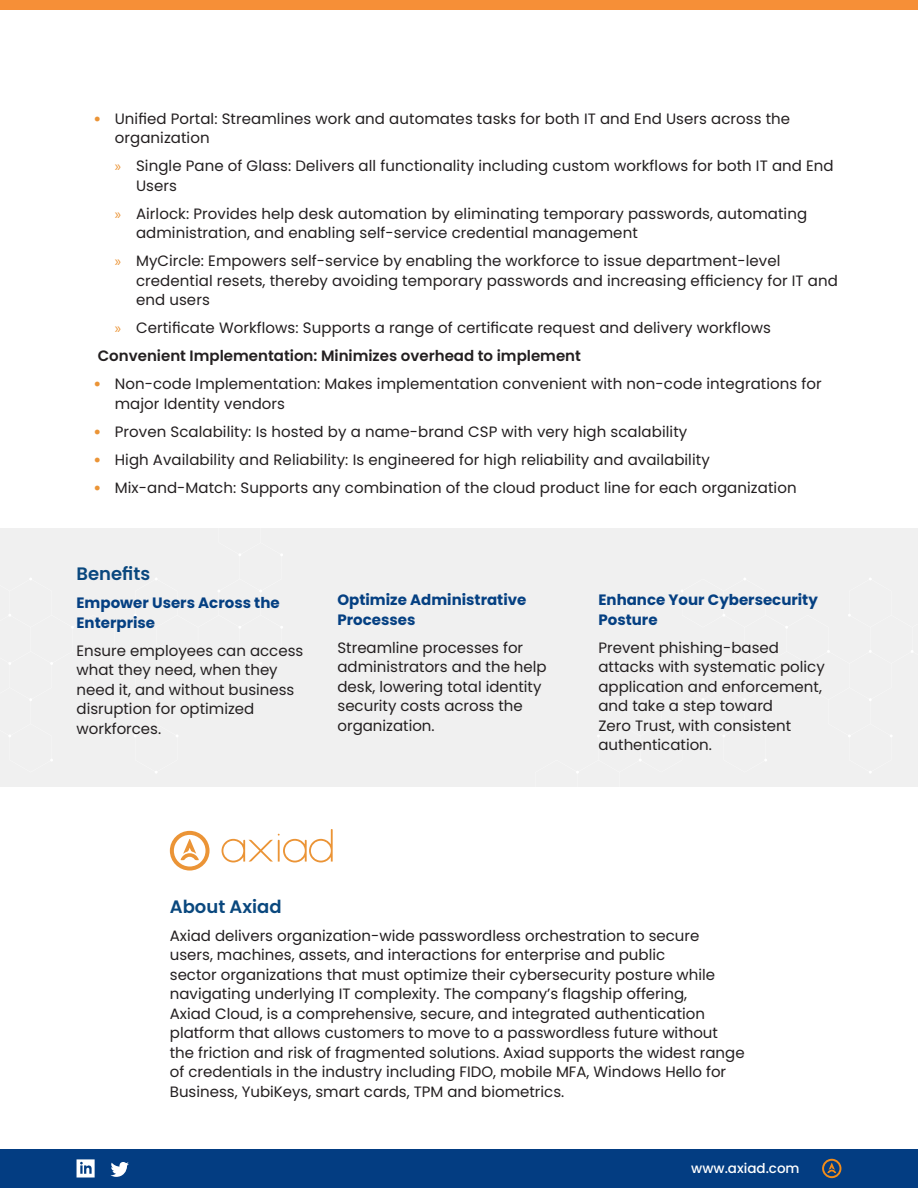
<style>
.page{position:relative;width:918px;height:1188px;background:#fff}
.page>*{position:absolute;margin:0;border:0;box-sizing:border-box;transform-origin:0 0}
.t1{font:600 18px "Poppins";color:#0a487e}
.t2{font:15px/19.5px "Poppins";color:#231f20}
.t3{font:700 15px/19.5px "Poppins";color:#054082}
.t4{font:500 13.5px "Poppins";color:#fff}
.s1{font-weight:800;color:#eb9436}
.s2{font-family:"Myriad Pro";color:#eb9436}
.s3{font-weight:600}
</style>
<div class="page">
<div style="left:0;top:1149px;width:918px;height:39px;background:#033d82"></div>
<svg style="left:110px;top:1162px;width:19px;height:15px"></svg>
<svg style="left:77px;top:1159px;width:18px;height:19px"></svg>
<svg style="left:822px;top:1159px;width:19px;height:19px"></svg>
<div style="left:0;top:528px;width:918px;height:259px;background:#f0f0f0"></div>
<div style="left:0;top:0;width:918px;height:10px;background:#f68f37"></div>
<svg style="left:170px;top:831px;width:40px;height:40px"></svg>
<svg style="left:221px;top:829px;width:112px;height:33px"></svg>
<p class="t2" style="left:115px;top:109px;width:677px;text-indent:-21px"><span class="s1">•</span> Unified Portal: Streamlines work and automates tasks for both IT and End Users across the organization</p>
<p class="t2" style="left:136px;top:156px;width:699px;text-indent:-21px"><span class="s2">»</span> Single Pane of Glass: Delivers all functionality including custom workflows for both IT and End<br>Users</p>
<p class="t2" style="left:136px;top:204px;width:673px;text-indent:-21px"><span class="s2">»</span> Airlock: Provides help desk automation by eliminating temporary passwords, automating administration, and enabling self-service credential management</p>
<p class="t2" style="left:136px;top:251px;width:703px;text-indent:-21px"><span class="s2">»</span> MyCircle: Empowers self-service by enabling the workforce to issue department-level credential resets, thereby avoiding temporary passwords and increasing efficiency for IT and end users</p>
<p class="t2" style="left:98px;top:314px;width:675px;line-height:28px;text-indent:17px"><span class="s2">»</span> Certificate Workflows: Supports a range of certificate request and delivery workflows<br><span class="s3">Convenient Implementation: Minimizes overhead to implement</span></p>
<p class="t2" style="left:115px;top:374px;width:709px;text-indent:-21px"><span class="s1">•</span> Non-code Implementation: Makes implementation convenient with non-code integrations for major Identity vendors</p>
<p class="t2" style="left:94px;top:422px;width:595px"><span class="s1">•</span> Proven Scalability: Is hosted by a name-brand CSP with very high scalability</p>
<p class="t2" style="left:94px;top:450px;width:618px"><span class="s1">•</span> High Availability and Reliability: Is engineered for high reliability and availability</p>
<p class="t2" style="left:94px;top:478px;width:705px"><span class="s1">•</span> Mix-and-Match: Supports any combination of the cloud product line for each organization</p>
<p class="t1" style="left:77px;top:563px;width:75px">Benefits</p>
<p class="t3" style="left:77px;top:593px;width:205px">Empower Users Across the<br>Enterprise</p>
<p class="t2" style="left:77px;top:641px;width:228px">Ensure employees can access what they need, when they need it, and without business disruption for optimized workforces.</p>
<p class="t3" style="left:338px;top:590px;width:190px">Optimize Administrative<br>Processes</p>
<p class="t2" style="left:338px;top:638px;width:211px">Streamline processes for administrators and the help desk, lowering total identity security costs across the organization.</p>
<p class="t3" style="left:598px;top:590px;width:221px">Enhance Your Cybersecurity<br>Posture</p>
<p class="t2" style="left:598px;top:638px;width:228px">Prevent phishing-based attacks with systematic policy application and enforcement, and take a step toward<br>Zero Trust, with consistent authentication.</p>
<p class="t1" style="left:170px;top:896px;width:113px">About Axiad</p>
<p class="t2" style="left:170px;top:926px;width:576px">Axiad delivers organization-wide passwordless orchestration to secure users, machines, assets, and interactions for enterprise and public<br>sector organizations that must optimize their cybersecurity posture while navigating underlying IT complexity. The company’s flagship offering,<br>Axiad Cloud, is a comprehensive, secure, and integrated authentication platform that allows customers to move to a passwordless future without the friction and risk of fragmented solutions. Axiad supports the widest range of credentials in the industry including FIDO, mobile MFA, Windows Hello for Business, YubiKeys, smart cards, TPM and biometrics.</p>
<p class="t4" style="left:691px;top:1160px;width:110px">www.axiad.com</p>
</div>
